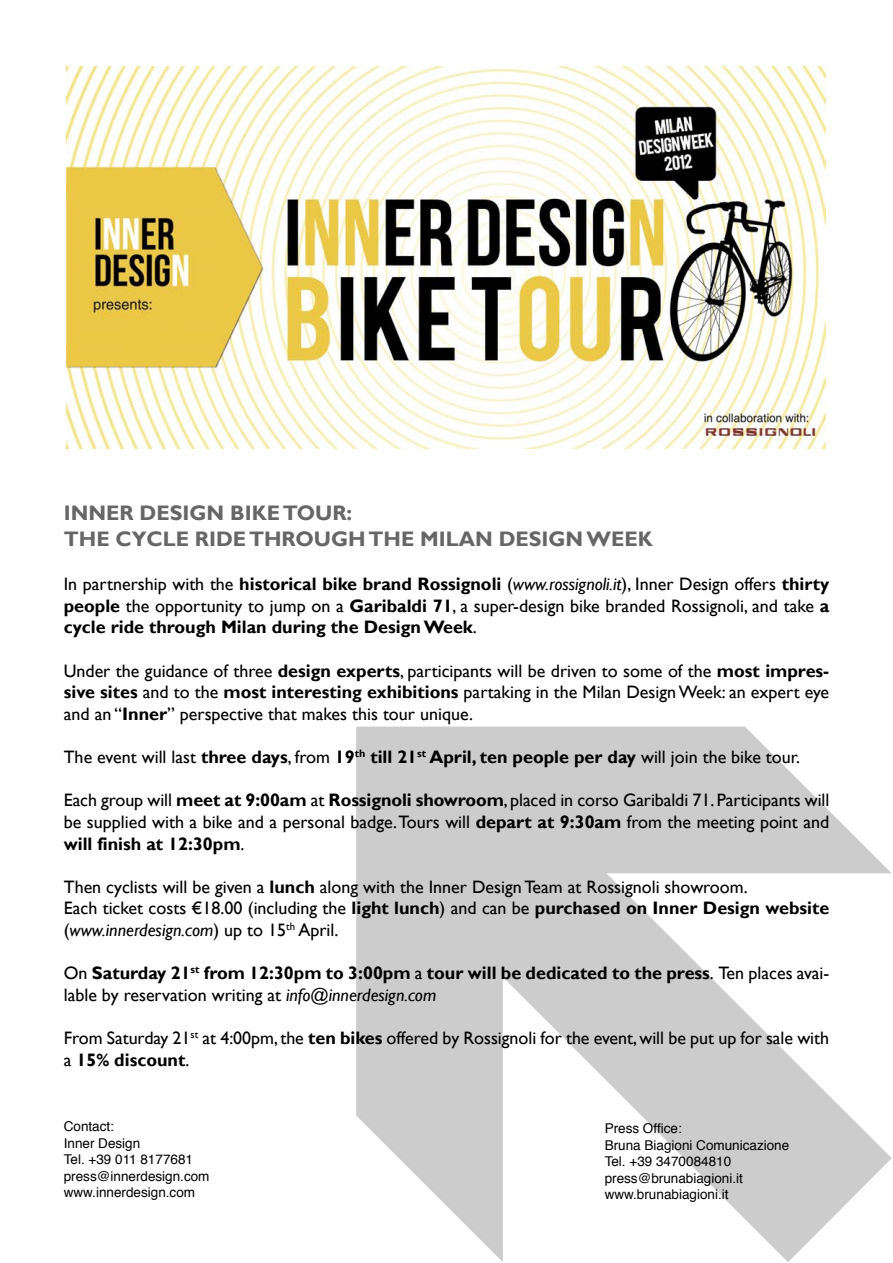
<style>
.page{position:relative;width:893px;height:1263px;background:#fff}
.page>*{position:absolute;margin:0;border:0;box-sizing:border-box;transform-origin:0 0}
.t1{font:700 21px/25.2px "Gill Sans";color:#666}
.t2{font:18px/21.6px "Gill Sans";color:#000;text-align:justify}
.t3{font:700 18px/21.6px "Gill Sans";color:#000}
.t4{font:13.5px/16.5px "Helvetica";color:#000}
.s1{font-weight:700}
.s2{font-style:italic}
.s3{font-weight:400}
.s4{font-weight:400;font-style:italic}
</style>
<div class="page">
<img style="left:67px;top:66px;width:759px;height:382px">
<p class="t1" style="left:64px;top:500px;width:590px">INNER DESIGN BIKE TOUR:<br>THE CYCLE RIDE THROUGH THE MILAN DESIGN WEEK</p>
<p class="t2" style="left:64px;top:573px;width:767px">In partnership with the <span class="s1">historical bike brand Rossignoli</span> (<span class="s2">www.rossignoli.it</span>), Inner Design offers <span class="s1">thirty people</span> the opportunity to jump on a <span class="s1">Garibaldi 71</span>, a super-design bike branded Rossignoli, and take <span class="s1">a cycle ride through Milan during the Design Week</span>.</p>
<p class="t2" style="left:64px;top:659px;width:767px">Under the guidance of three <span class="s1">design experts</span>, participants will be driven to some of the <span class="s1">most impres&shy;sive sites</span> and to the <span class="s1">most interesting exhibitions</span> partaking in the Milan Design Week: an expert eye and an “<span class="s1">Inner</span>” perspective that makes this tour unique.</p>
<p class="t2" style="left:64px;top:746px;width:738px">The event will last <span class="s1">three days</span>, from <span class="s1">19</span><sup>th</sup> <span class="s1">till 21</span><sup>st</sup> <span class="s1">April, ten people per day</span> will join the bike tour.</p>
<p class="t2" style="left:64px;top:789px;width:767px">Each group will <span class="s1">meet at 9:00am</span> at <span class="s1">Rossignoli showroom</span>, placed in corso Garibaldi 71. Participants will be supplied with a bike and a personal badge. Tours will <span class="s1">depart at 9:30am</span> from the meeting point and <span class="s1">will finish at 12:30pm</span>.</p>
<p class="t2" style="left:64px;top:875px;width:767px;text-align:left">Then cyclists will be given a <span class="s1">lunch</span> along with the Inner Design Team at Rossignoli showroom.<br>Each ticket costs €18.00 (including the <span class="s1">light lunch</span>) and can be <span class="s1">purchased on Inner Design website </span>(<span class="s2">www.innerdesign.com</span>) up to 15<sup>th</sup> April.</p>
<p class="t3" style="left:64px;top:962px;width:767px"><span class="s3">On</span> Saturday 21<sup>st</sup> from 12:30pm to 3:00pm <span class="s3">a</span> tour will be dedicated to the press<span class="s3">. Ten places avai&shy;lable by reservation writing at</span> <span class="s4">info@innerdesign.com</span></p>
<p class="t2" style="left:64px;top:1027px;width:767px">From Saturday 21<sup>st</sup> at 4:00pm, the <span class="s1">ten bikes</span> offered by Rossignoli for the event, will be put up for sale with a <span class="s1">15% discount</span>.</p>
<p class="t4" style="left:64px;top:1119px;width:147px">Contact:<br>Inner Design<br>Tel. +39 011 8177681 press@innerdesign.com www.innerdesign.com</p>
<p class="t4" style="left:605px;top:1121px;width:186px">Press Office:<br>Bruna Biagioni Comunicazione<br>Tel. +39 3470084810 press@brunabiagioni.it www.brunabiagioni.it</p>
</div>
